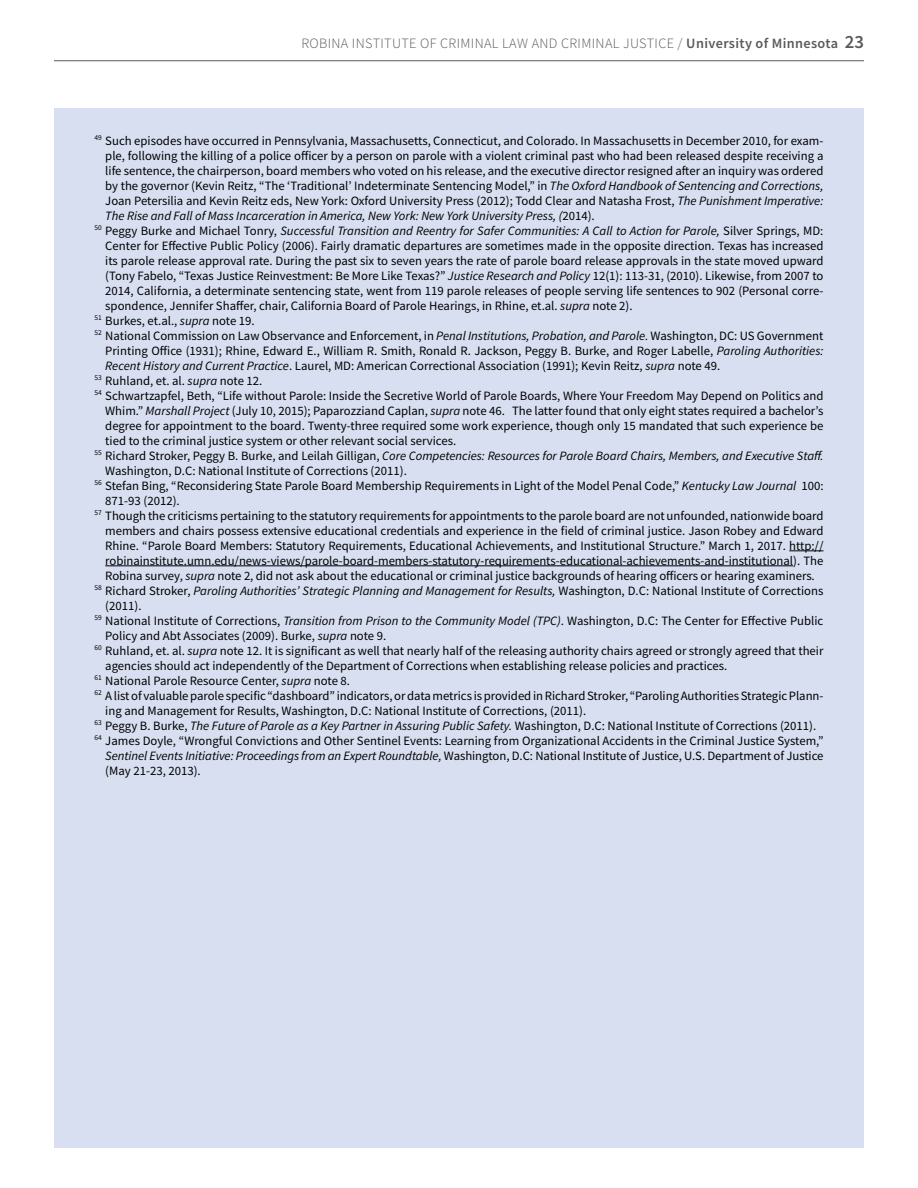
<style>
.page{position:relative;width:918px;height:1188px;background:#fff}
.page>*{position:absolute;margin:0;border:0;box-sizing:border-box;transform-origin:0 0}
.t1{font:300 14.25px "Source Sans Pro";letter-spacing:.025em;color:#5b5a5a}
.t2{font:12.75px "Source Sans Pro";color:#000}
.t3{font:italic 12.75px "Source Sans Pro";color:#000}
.s1{font-weight:600}
.s2{font-weight:600;font-size:18.75px}
.s3{font-style:italic}
.s4{font-style:normal}
</style>
<div class="page">
<hr style="left:54px;top:60px;width:810px;height:1px;background:#5b5a5a">
<div style="left:54px;top:108px;width:810px;height:1040px;background:#d7dff1"></div>
<hr style="left:789px;top:551px;width:35px;height:1px;background:#000">
<hr style="left:105px;top:566px;width:688px;height:1px;background:#000">
<p class="t1" style="left:301px;top:34px;width:564px">ROBINA INSTITUTE OF CRIMINAL LAW AND CRIMINAL JUSTICE / <span class="s1">University of Minnesota</span> <span class="s2">23</span></p>
<p class="t2" style="left:94px;top:132px;width:730px"><sup>49</sup> Such episodes have occurred in Pennsylvania, Massachusetts, Connecticut, and Colorado. In Massachusetts in December 2010, for exam-</p>
<p class="t2" style="left:105px;top:147px;width:720px">ple, following the killing of a police officer by a person on parole with a violent criminal past who had been released despite receiving a</p>
<p class="t2" style="left:105px;top:162px;width:720px">life sentence, the chairperson, board members who voted on his release, and the executive director resigned after an inquiry was ordered</p>
<p class="t2" style="left:105px;top:177px;width:720px">by the governor (Kevin Reitz, “The ‘Traditional’ Indeterminate Sentencing Model,” in <span class="s3">The Oxford Handbook of Sentencing and Corrections,</span></p>
<p class="t2" style="left:105px;top:192px;width:720px">Joan Petersilia and Kevin Reitz eds, New York: Oxford University Press (2012); Todd Clear and Natasha Frost, <span class="s3">The Punishment Imperative:</span></p>
<p class="t3" style="left:105px;top:207px;width:491px">The Rise and Fall of Mass Incarceration in America, New York: New York University Press, (<span class="s4">2014).</span></p>
<p class="t3" style="left:94px;top:222px;width:730px"><sup>50</sup> <span class="s4">Peggy Burke and Michael Tonry,</span> Successful Transition and Reentry for Safer Communities: A Call to Action for Parole, <span class="s4">Silver Springs, MD:</span></p>
<p class="t2" style="left:105px;top:237px;width:720px">Center for Effective Public Policy (2006). Fairly dramatic departures are sometimes made in the opposite direction. Texas has increased</p>
<p class="t2" style="left:105px;top:252px;width:720px">its parole release approval rate. During the past six to seven years the rate of parole board release approvals in the state moved upward</p>
<p class="t2" style="left:105px;top:267px;width:720px">(Tony Fabelo, “Texas Justice Reinvestment: Be More Like Texas?” <span class="s3">Justice Research and Policy</span> 12(1): 113-31, (2010). Likewise, from 2007 to</p>
<p class="t2" style="left:105px;top:282px;width:720px">2014, California, a determinate sentencing state, went from 119 parole releases of people serving life sentences to 902 (Personal corre-</p>
<p class="t2" style="left:105px;top:297px;width:529px">spondence, Jennifer Shaffer, chair, California Board of Parole Hearings, in Rhine, et.al. <span class="s3">supra</span> note 2).</p>
<p class="t2" style="left:94px;top:312px;width:162px"><sup>51</sup> Burkes, et.al., <span class="s3">supra</span> note 19.</p>
<p class="t2" style="left:94px;top:327px;width:731px"><sup>52</sup> National Commission on Law Observance and Enforcement, in <span class="s3">Penal Institutions, Probation, and Parole.</span> Washington, DC: US Government</p>
<p class="t2" style="left:105px;top:342px;width:720px">Printing Office (1931); Rhine, Edward E., William R. Smith, Ronald R. Jackson, Peggy B. Burke, and Roger Labelle, <span class="s3">Paroling Authorities:</span></p>
<p class="t2" style="left:105px;top:357px;width:616px"><span class="s3">Recent History and Current Practice</span>. Laurel, MD: American Correctional Association (1991); Kevin Reitz, <span class="s3">supra</span> note 49.</p>
<p class="t2" style="left:94px;top:372px;width:169px"><sup>53</sup> Ruhland, et. al. <span class="s3">supra</span> note 12.</p>
<p class="t2" style="left:94px;top:387px;width:731px"><sup>54</sup> Schwartzapfel, Beth, “Life without Parole: Inside the Secretive World of Parole Boards, Where Your Freedom May Depend on Politics and</p>
<p class="t2" style="left:105px;top:402px;width:720px">Whim.” <span class="s3">Marshall Project</span> (July 10, 2015); Paparozziand Caplan, <span class="s3">supra</span> note 46. The latter found that only eight states required a bachelor’s</p>
<p class="t2" style="left:105px;top:417px;width:720px">degree for appointment to the board. Twenty-three required some work experience, though only 15 mandated that such experience be</p>
<p class="t2" style="left:105px;top:432px;width:353px">tied to the criminal justice system or other relevant social services.</p>
<p class="t3" style="left:94px;top:447px;width:731px"><sup>55</sup> <span class="s4">Richard Stroker, Peggy B. Burke, and Leilah Gilligan,</span> Core Competencies: Resources for Parole Board Chairs, Members, and Executive Staff.</p>
<p class="t2" style="left:105px;top:462px;width:303px">Washington, D.C: National Institute of Corrections (2011).</p>
<p class="t2" style="left:94px;top:477px;width:731px"><sup>56</sup> Stefan Bing, “Reconsidering State Parole Board Membership Requirements in Light of the Model Penal Code,” <span class="s3">Kentucky Law Journal</span> 100:</p>
<p class="t2" style="left:105px;top:492px;width:76px">871-93 (2012).</p>
<p class="t2" style="left:94px;top:507px;width:731px"><sup>57</sup> Though the criticisms pertaining to the statutory requirements for appointments to the parole board are not unfounded, nationwide board</p>
<p class="t2" style="left:105px;top:522px;width:720px">members and chairs possess extensive educational credentials and experience in the field of criminal justice. Jason Robey and Edward</p>
<p class="t2" style="left:105px;top:537px;width:720px">Rhine. “Parole Board Members: Statutory Requirements, Educational Achievements, and Institutional Structure.” March 1, 2017. http://</p>
<p class="t2" style="left:105px;top:552px;width:720px">robinainstitute.umn.edu/news-views/parole-board-members-statutory-requirements-educational-achievements-and-institutional). The</p>
<p class="t2" style="left:105px;top:567px;width:711px">Robina survey, <span class="s3">supra</span> note 2, did not ask about the educational or criminal justice backgrounds of hearing officers or hearing examiners.</p>
<p class="t3" style="left:94px;top:582px;width:731px"><sup>58</sup> <span class="s4">Richard Stroker,</span> Paroling Authorities’ Strategic Planning and Management for Results, <span class="s4">Washington, D.C: National Institute of Corrections</span></p>
<p class="t2" style="left:105px;top:597px;width:38px">(2011).</p>
<p class="t2" style="left:94px;top:612px;width:730px"><sup>59</sup> National Institute of Corrections, <span class="s3">Transition from Prison to the Community Model (TPC)</span>. Washington, D.C: The Center for Effective Public</p>
<p class="t2" style="left:105px;top:627px;width:282px">Policy and Abt Associates (2009). Burke, <span class="s3">supra</span> note 9.</p>
<p class="t2" style="left:94px;top:642px;width:731px"><sup>60</sup> Ruhland, et. al. <span class="s3">supra</span> note 12. It is significant as well that nearly half of the releasing authority chairs agreed or strongly agreed that their</p>
<p class="t2" style="left:105px;top:657px;width:624px">agencies should act independently of the Department of Corrections when establishing release policies and practices.</p>
<p class="t2" style="left:94px;top:672px;width:257px"><sup>61</sup> National Parole Resource Center, <span class="s3">supra</span> note 8.</p>
<p class="t2" style="left:94px;top:687px;width:731px"><sup>62</sup> A list of valuable parole specific “dashboard” indicators, or data metrics is provided in Richard Stroker, “Paroling Authorities Strategic Plann-</p>
<p class="t2" style="left:105px;top:702px;width:482px">ing and Management for Results, Washington, D.C: National Institute of Corrections, (2011).</p>
<p class="t2" style="left:94px;top:717px;width:723px"><sup>63</sup> Peggy B. Burke, <span class="s3">The Future of Parole as a Key Partner in Assuring Public Safety.</span> Washington, D.C: National Institute of Corrections (2011).</p>
<p class="t2" style="left:94px;top:732px;width:731px"><sup>64</sup> James Doyle, “Wrongful Convictions and Other Sentinel Events: Learning from Organizational Accidents in the Criminal Justice System,”</p>
<p class="t2" style="left:105px;top:747px;width:720px"><span class="s3">Sentinel Events Initiative: Proceedings from an Expert Roundtable,</span> Washington, D.C: National Institute of Justice, U.S. Department of Justice</p>
<p class="t2" style="left:105px;top:762px;width:97px">(May 21-23, 2013).</p>
</div>
